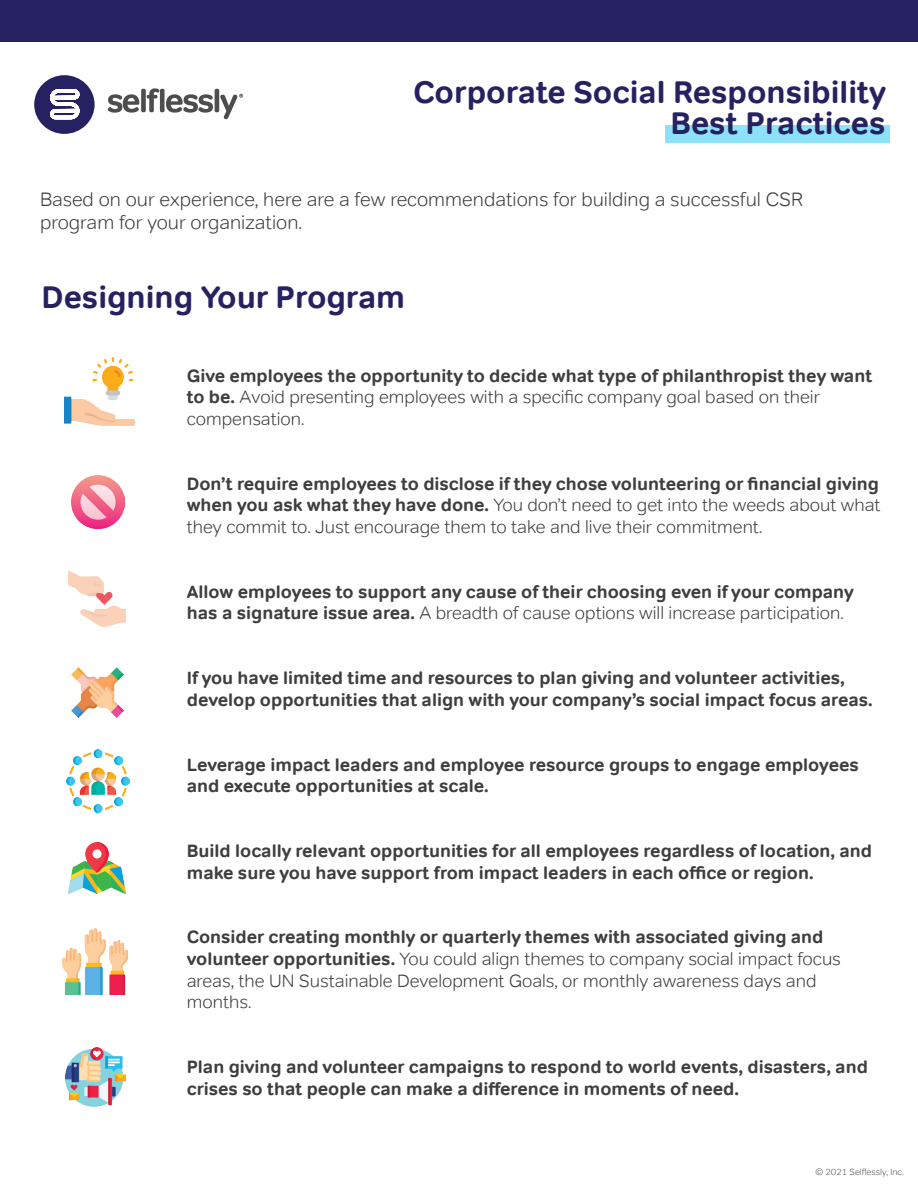
<style>
.page{position:relative;width:918px;height:1188px;background:#fff}
.page>*{position:absolute;margin:0;border:0;box-sizing:border-box;transform-origin:0 0}
.t1{font:700 31.5px/31.5px "Tondo";color:#262261;text-align:right}
.t2{font:300 19.5px/23.4px "Tondo";color:#3e3e3f}
.t3{font:700 18px/21.6px "Tondo";color:#3e3e3f}
.t4{font:300 18px/21.6px "Tondo";color:#3e3e3f}
.t5{font:300 9px "Tondo";color:#57585a}
.s1{font-weight:700}
.s2{font-weight:300}
</style>
<div class="page">
<div style="left:666px;top:126px;width:224px;height:17px;background:#8de1f9"></div>
<div style="left:34px;top:75px;width:61px;height:59px;background:#262261;border-radius:50%"></div>
<svg style="left:50px;top:89px;width:29px;height:30px"></svg>
<svg style="left:108px;top:88px;width:135px;height:31px"></svg>
<div style="left:0;top:0;width:918px;height:42px;background:#262261"></div>
<img style="left:64px;top:358px;width:71px;height:68px">
<img style="left:72px;top:476px;width:52px;height:52px">
<img style="left:68px;top:570px;width:58px;height:57px">
<img style="left:72px;top:668px;width:51px;height:49px">
<img style="left:66px;top:750px;width:63px;height:63px">
<img style="left:69px;top:842px;width:57px;height:51px">
<img style="left:62px;top:929px;width:66px;height:65px">
<img style="left:66px;top:1047px;width:59px;height:59px">
<h1 class="t1" style="left:413px;top:76px;width:475px">Corporate Social Responsibility<br>Best Practices</h1>
<p class="t2" style="left:40px;top:187px;width:764px">Based on our experience, here are a few recommendations for building a successful CSR program for your organization.</p>
<h1 class="t1" style="left:41px;top:282px;width:365px">Designing Your Program</h1>
<p class="t4" style="left:187px;top:365px;width:687px"><span class="s1">Give employees the opportunity to decide what type of philanthropist they want to be.</span> Avoid presenting employees with a specific company goal based on their compensation.</p>
<p class="t3" style="left:187px;top:473px;width:695px;text-align:justify">Don’t require employees to disclose if they chose volunteering or financial giving when you ask what they have done. <span class="s2">You don’t need to get into the weeds about what they commit to. Just encourage them to take and live their commitment.</span></p>
<p class="t3" style="left:187px;top:581px;width:669px">Allow employees to support any cause of their choosing even if your company has a signature issue area. <span class="s2">A breadth of cause options will increase participation.</span></p>
<p class="t3" style="left:187px;top:667px;width:687px">If you have limited time and resources to plan giving and volunteer activities, develop opportunities that align with your company’s social impact focus areas.</p>
<p class="t3" style="left:187px;top:754px;width:674px">Leverage impact leaders and employee resource groups to engage employees and execute opportunities at scale.</p>
<p class="t3" style="left:187px;top:840px;width:687px">Build locally relevant opportunities for all employees regardless of location, and make sure you have support from impact leaders in each office or region.</p>
<p class="t4" style="left:187px;top:926px;width:656px"><span class="s1">Consider creating monthly or quarterly themes with associated giving and volunteer opportunities.</span> You could align themes to company social impact focus areas, the UN Sustainable Development Goals, or monthly awareness days and months.</p>
<p class="t3" style="left:187px;top:1056px;width:683px">Plan giving and volunteer campaigns to respond to world events, disasters, and crises so that people can make a difference in moments of need.</p>
<p class="t5" style="left:815px;top:1167px;width:90px">© 2021 Selflessly, Inc.</p>
</div>
